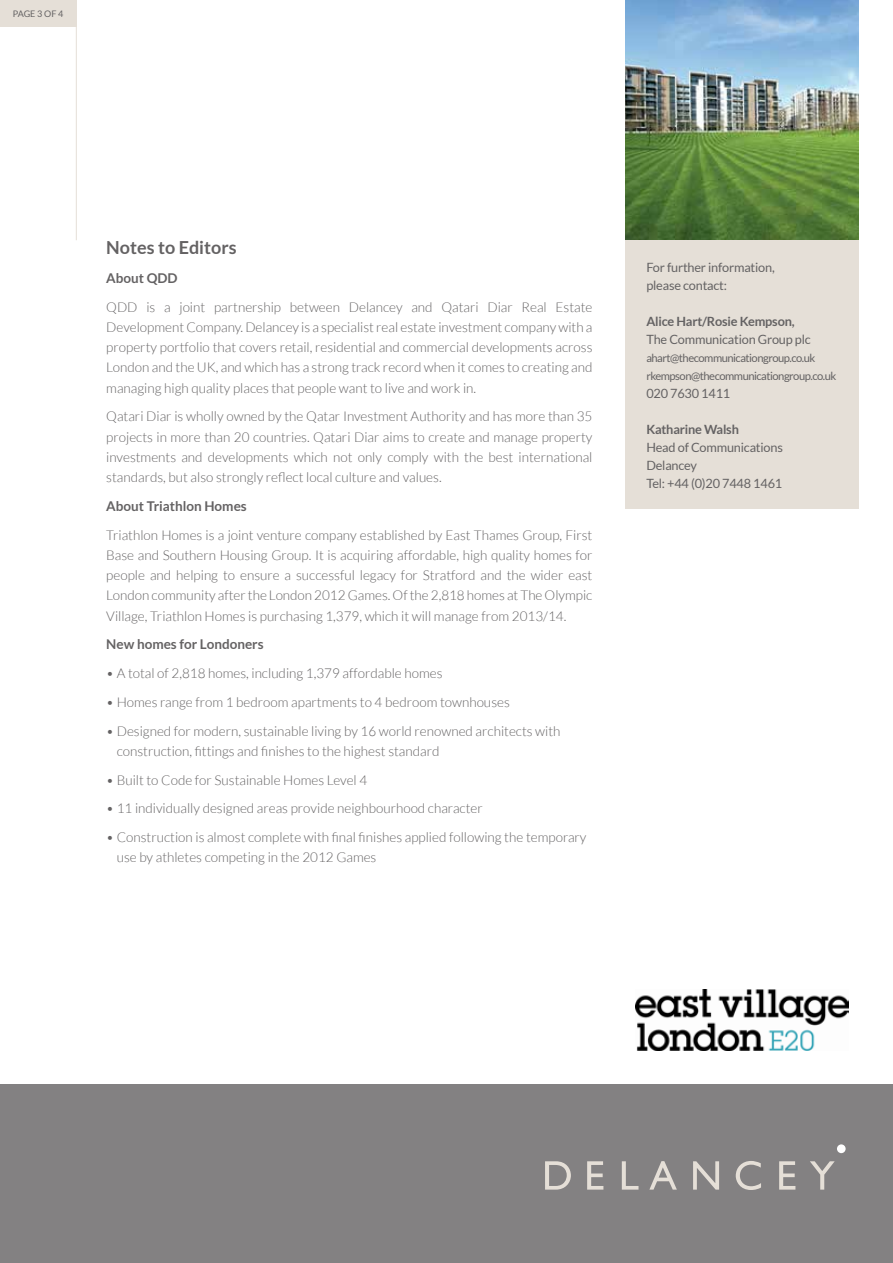
<style>
.page{position:relative;width:893px;height:1263px;background:#fff}
.page>*{position:absolute;margin:0;border:0;box-sizing:border-box;transform-origin:0 0}
.t1{font:700 18px "Lato";color:#646263}
.t2{font:300 13.5px/20.2px "Lato";color:#646263;text-align:justify}
.t3{font:700 13.5px "Lato";color:#646263}
.t4{font:12.75px/18px "Lato";letter-spacing:-.015em;color:#646263}
.t5{font:700 12.75px "Lato";letter-spacing:-.015em;color:#646263}
.t6{font:11.25px/18px "Lato";letter-spacing:-.045em;color:#646263}
.t7{font:9px "Lato";letter-spacing:-.01em;color:#646263}
</style>
<div class="page">
<div style="left:0;top:1084px;width:893px;height:179px;background:#838182"></div>
<div style="left:625px;top:240px;width:234px;height:269px;background:#e5dfd7"></div>
<div style="left:837px;top:1144px;width:9px;height:9px;background:#fff;border-radius:50%"></div>
<svg style="left:545px;top:1161px;width:26px;height:28px"></svg>
<svg style="left:587px;top:1161px;width:16px;height:28px"></svg>
<svg style="left:622px;top:1161px;width:16px;height:28px"></svg>
<svg style="left:649px;top:1161px;width:28px;height:28px"></svg>
<svg style="left:693px;top:1161px;width:26px;height:28px"></svg>
<svg style="left:736px;top:1161px;width:25px;height:29px"></svg>
<svg style="left:779px;top:1161px;width:16px;height:28px"></svg>
<svg style="left:810px;top:1161px;width:25px;height:28px"></svg>
<div style="left:0;top:0;width:76px;height:27px;background:#e5dfd7"></div>
<hr style="left:76px;top:0;width:1px;height:240px;background:#e5dfd7">
<img style="left:625px;top:0;width:234px;height:239px">
<img style="left:636px;top:989px;width:212px;height:61px">
<p class="t7" style="left:13px;top:9px;width:52px">PAGE 3 OF 4</p>
<h1 class="t1" style="left:106px;top:237px;width:132px">Notes to Editors</h1>
<p class="t3" style="left:106px;top:270px;width:73px">About QDD</p>
<p class="t2" style="left:106px;top:297px;width:488px">QDD is a joint partnership between Delancey and Qatari Diar Real Estate Development Company. Delancey is a specialist real estate investment company with a property portfolio that covers retail, residential and commercial developments across London and the UK, and which has a strong track record when it comes to creating and managing high quality places that people want to live and work in.</p>
<p class="t2" style="left:106px;top:406px;width:488px">Qatari Diar is wholly owned by the Qatar Investment Authority and has more than 35 projects in more than 20 countries. Qatari Diar aims to create and manage property investments and developments which not only comply with the best international standards, but also strongly reflect local culture and values.</p>
<p class="t3" style="left:106px;top:498px;width:142px">About Triathlon Homes</p>
<p class="t2" style="left:106px;top:525px;width:488px">Triathlon Homes is a joint venture company established by East Thames Group, First Base and Southern Housing Group. It is acquiring affordable, high quality homes for people and helping to ensure a successful legacy for Stratford and the wider east London community after the London 2012 Games. Of the 2,818 homes at The Olympic Village, Triathlon Homes is purchasing 1,379, which it will manage from 2013/14.</p>
<p class="t3" style="left:106px;top:637px;width:159px">New homes for Londoners</p>
<p class="t2" style="left:106px;top:663px;width:338px">• A total of 2,818 homes, including 1,379 affordable homes</p>
<p class="t2" style="left:106px;top:692px;width:405px">• Homes range from 1 bedroom apartments to 4 bedroom townhouses</p>
<p class="t2" style="left:117px;top:721px;width:445px;text-indent:-10px">• Designed for modern, sustainable living by 16 world renowned architects with construction, fittings and finishes to the highest standard</p>
<p class="t2" style="left:106px;top:770px;width:262px">• Built to Code for Sustainable Homes Level 4</p>
<p class="t2" style="left:106px;top:798px;width:378px">• 11 individually designed areas provide neighbourhood character</p>
<p class="t2" style="left:117px;top:827px;width:471px;text-indent:-10px">• Construction is almost complete with final finishes applied following the temporary use by athletes competing in the 2012 Games</p>
<p class="t4" style="left:646px;top:258px;width:130px">For further information, please contact:</p>
<p class="t5" style="left:646px;top:314px;width:150px">Alice Hart/Rosie Kempson,</p>
<p class="t4" style="left:646px;top:330px;width:166px">The Communication Group plc</p>
<p class="t6" style="left:646px;top:349px;width:192px">ahart@thecommunicationgroup.co.uk rkempson@thecommunicationgroup.co.uk</p>
<p class="t4" style="left:646px;top:384px;width:85px">020 7630 1411</p>
<p class="t5" style="left:646px;top:422px;width:94px">Katharine Walsh</p>
<p class="t4" style="left:646px;top:438px;width:138px">Head of Communications<br>Delancey<br>Tel: +44 (0)20 7448 1461</p>
</div>
